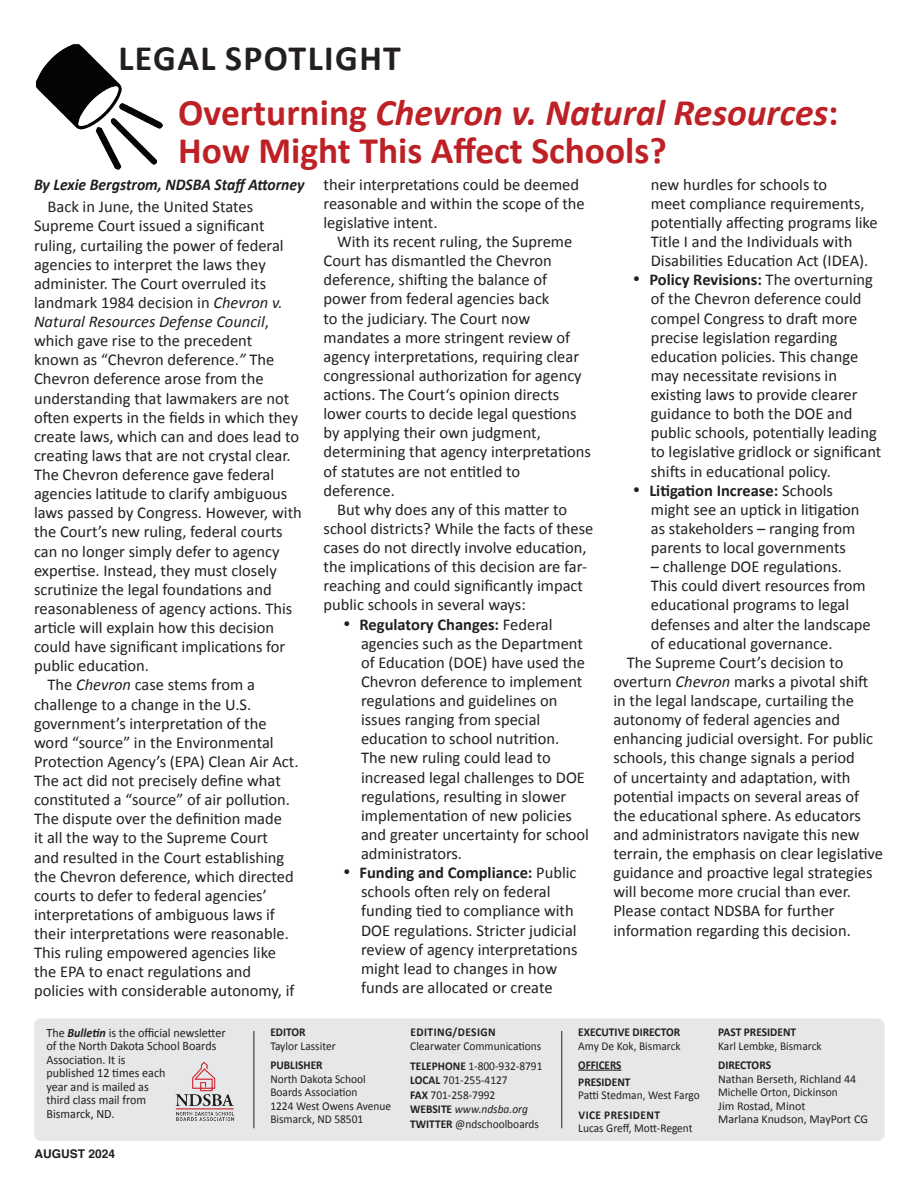
<style>
.page{position:relative;width:918px;height:1188px;background:#fff}
.page>*{position:absolute;margin:0;border:0;box-sizing:border-box;transform-origin:0 0}
.t1{font:italic 700 37.5px "Calibri";color:#bd2126}
.t2{font:700 37.5px "Calibri";color:#bd2126}
.t3{font:700 35.7px "Calibri";letter-spacing:.04em;color:#231f20}
.List_Paragraph{font:16.5px/19.2px "Calibri";color:#231f20}
.t4{font:italic 700 16.5px "Calibri";color:#231f20;scale:.95 1}
.t5{font:12.75px/13.5px "Calibri";color:#231f20;scale:.95 1}
.t6{font:12px/13.5px "Calibri";color:#231f20;scale:.95 1}
.t7{font:700 12px "Calibri";color:#231f20;scale:.95 1}
.t8{font:12px "Calibri";color:#231f20}
.t9{font:700 12px "Calibri";letter-spacing:.04em;color:#231f20;scale:.95 1}
.t10{font:italic 12px "Calibri";color:#231f20;scale:.95 1}
.t11{font:700 12px "Helvetica";color:#231f20}
.t12{font:700 12px "Calibri";color:#231f20;scale:.92 1}
.s1{font-style:normal}
.s2{font-weight:700}
.s3{font-style:italic}
.s4{font-weight:700;font-style:italic}
.s5{font-weight:700;font-style:normal}
</style>
<div class="page">
<div style="left:34px;top:1018px;width:851px;height:123px;background:#e6e7e9;border-radius:7px"></div>
<hr style="left:578px;top:1070px;width:43px;height:1px;background:#231f20">
<hr style="left:253px;top:1031px;width:1px;height:97px;background:#231f20">
<hr style="left:561px;top:1031px;width:1px;height:97px;background:#231f20">
<img style="left:175px;top:1061px;width:60px;height:60px">
<img style="left:36px;top:44px;width:127px;height:126px">
<p class="t3" style="left:118px;top:36px;width:284px">LEGAL SPOTLIGHT</p>
<p class="t1" style="left:178px;top:90px;width:662px"><span class="s1">Overturning</span> Chevron v. Natural Resources<span class="s1">:</span></p>
<p class="t2" style="left:178px;top:127px;width:490px">How Might This Affect Schools?</p>
<p class="List_Paragraph" style="left:324px;top:174px;width:263px">their interpretations could be deemed reasonable and within the scope of the legislative intent.</p>
<p class="List_Paragraph" style="left:324px;top:231px;width:269px;text-indent:14px">With its recent ruling, the Supreme Court has dismantled the Chevron deference, shifting the balance of power from federal agencies back<br>to the judiciary. The Court now mandates a more stringent review of agency interpretations, requiring clear congressional authorization for agency actions. The Court‘s opinion directs lower courts to decide legal questions by applying their own judgment, determining that agency interpretations of statutes are not entitled to deference.</p>
<p class="List_Paragraph" style="left:324px;top:499px;width:271px;text-indent:14px">But why does any of this matter to school districts? While the facts of these cases do not directly involve education, the implications of this decision are far&shy;reaching and could significantly impact public schools in several ways:</p>
<p class="List_Paragraph" style="left:361px;top:614px;width:229px;text-indent:-18px">• <span class="s2">Regulatory Changes:</span> Federal agencies such as the Department of Education (DOE) have used the<br>Chevron deference to implement regulations and guidelines on issues ranging from special education to school nutrition.<br>The new ruling could lead to increased legal challenges to DOE regulations, resulting in slower implementation of new policies and greater uncertainty for school administrators.</p>
<p class="List_Paragraph" style="left:361px;top:862px;width:218px;text-indent:-18px">• <span class="s2">Funding and Compliance:</span> Public schools often rely on federal funding tied to compliance with<br>DOE regulations. Stricter judicial review of agency interpretations might lead to changes in how funds are allocated or create</p>
<p class="t4" style="left:34px;top:174px;width:286px">By Lexie Bergstrom, NDSBA Staff Attorney</p>
<p class="List_Paragraph" style="left:34px;top:196px;width:269px;text-indent:14px">Back in June, the United States Supreme Court issued a significant ruling, curtailing the power of federal agencies to interpret the laws they administer. The Court overruled its landmark 1984 decision in <span class="s3">Chevron v.<br>Natural Resources Defense Council</span>, which gave rise to the precedent<br>known as “Chevron deference.<span class="s3">”</span> The Chevron deference arose from the understanding that lawmakers are not often experts in the fields in which they create laws, which can and does lead to creating laws that are not crystal clear.<br>The Chevron deference gave federal agencies latitude to clarify ambiguous laws passed by Congress. However, with the Court’s new ruling, federal courts can no longer simply defer to agency expertise. Instead, they must closely scrutinize the legal foundations and reasonableness of agency actions. This article will explain how this decision could have significant implications for public education.</p>
<p class="List_Paragraph" style="left:34px;top:675px;width:266px;text-indent:14px">The <span class="s3">Chevron</span> case stems from a challenge to a change in the U.S. government’s interpretation of the word “source” in the Environmental Protection Agency’s (EPA) Clean Air Act.<br>The act did not precisely define what constituted a “source” of air pollution.<br>The dispute over the definition made<br>it all the way to the Supreme Court<br>and resulted in the Court establishing the Chevron deference, which directed courts to defer to federal agencies’ interpretations of ambiguous laws if their interpretations were reasonable.<br>This ruling empowered agencies like the EPA to enact regulations and policies with considerable autonomy, if</p>
<p class="List_Paragraph" style="left:651px;top:174px;width:228px">new hurdles for schools to<br>meet compliance requirements, potentially affecting programs like<br>Title I and the Individuals with<br>Disabilities Education Act (IDEA).</p>
<p class="List_Paragraph" style="left:651px;top:269px;width:232px;text-indent:-18px">• <span class="s2">Policy Revisions:</span> The overturning of the Chevron deference could compel Congress to draft more precise legislation regarding education policies. This change may necessitate revisions in existing laws to provide clearer guidance to both the DOE and public schools, potentially leading to legislative gridlock or significant shifts in educational policy.</p>
<p class="List_Paragraph" style="left:651px;top:480px;width:210px;text-indent:-18px">• <span class="s2">Litigation Increase:</span> Schools might see an uptick in litigation as stakeholders – ranging from parents to local governments</p>
<p class="List_Paragraph" style="left:651px;top:556px;width:222px">– challenge DOE regulations.<br>This could divert resources from educational programs to legal defenses and alter the landscape of educational governance.</p>
<p class="List_Paragraph" style="left:613px;top:652px;width:271px;text-indent:14px">The Supreme Court’s decision to overturn <span class="s3">Chevron</span> marks a pivotal shift in the legal landscape, curtailing the autonomy of federal agencies and enhancing judicial oversight. For public schools, this change signals a period<br>of uncertainty and adaptation, with potential impacts on several areas of the educational sphere. As educators and administrators navigate this new terrain, the emphasis on clear legislative guidance and proactive legal strategies will become more crucial than ever.<br>Please contact NDSBA for further information regarding this decision.</p>
<p class="t5" style="left:46px;top:1025px;width:190px">The <span class="s4">Bulletin</span> is the official newsletter of the North Dakota School Boards<br>Association. It is<br>published 12 times each<br>year and is mailed as<br>third class mail from<br>Bismarck, ND.</p>
<p class="t11" style="left:35px;top:1145px;width:82px">AUGUST 2024</p>
<p class="t7" style="left:270px;top:1025px;width:39px">EDITOR</p>
<p class="t6" style="left:270px;top:1038px;width:70px">Taylor Lassiter</p>
<p class="t7" style="left:270px;top:1058px;width:57px">PUBLISHER</p>
<p class="t6" style="left:270px;top:1071px;width:102px">North Dakota School<br>Boards Association</p>
<p class="t6" style="left:270px;top:1098px;width:129px">1224 West Owens Avenue</p>
<p class="t6" style="left:270px;top:1112px;width:99px">Bismarck, ND 58501</p>
<p class="t9" style="left:411px;top:1025px;width:91px">EDITING/DESIGN</p>
<p class="t6" style="left:410px;top:1038px;width:139px">Clearwater Communications</p>
<p class="t6" style="left:410px;top:1059px;width:141px"><span class="s2">TELEPHONE</span> 1-800-932-8791</p>
<p class="t6" style="left:410px;top:1073px;width:104px"><span class="s2">LOCAL</span> 701-255-4127</p>
<p class="t6" style="left:410px;top:1087px;width:91px"><span class="s2">FAX</span> 701-258-7992</p>
<p class="t10" style="left:410px;top:1102px;width:125px"><span class="s5">WEBSITE</span> www.ndsba.org</p>
<p class="t6" style="left:410px;top:1116px;width:137px"><span class="s2">TWITTER</span> @ndschoolboards</p>
<p class="t7" style="left:578px;top:1025px;width:109px">EXECUTIVE DIRECTOR</p>
<p class="t6" style="left:578px;top:1038px;width:109px">Amy De Kok, Bismarck</p>
<p class="t12" style="left:578px;top:1058px;width:48px">OFFICERS</p>
<p class="t7" style="left:578px;top:1074px;width:57px">PRESIDENT</p>
<p class="t6" style="left:578px;top:1088px;width:129px">Patti Stedman, West Fargo</p>
<p class="t9" style="left:579px;top:1107px;width:87px">VICE PRESIDENT</p>
<p class="t6" style="left:578px;top:1121px;width:122px">Lucas Greff, Mott-Regent</p>
<p class="t7" style="left:718px;top:1025px;width:84px">PAST PRESIDENT</p>
<p class="t6" style="left:718px;top:1038px;width:110px">Karl Lembke, Bismarck</p>
<p class="t7" style="left:718px;top:1058px;width:57px">DIRECTORS</p>
<p class="t8" style="left:718px;top:1071px;width:140px">Nathan Berseth, Richland 44</p>
<p class="t6" style="left:718px;top:1085px;width:127px">Michelle Orton, Dickinson</p>
<p class="t8" style="left:718px;top:1098px;width:89px">Jim Rostad, Minot</p>
<p class="t8" style="left:718px;top:1112px;width:151px">Marlana Knudson, MayPort CG</p>
</div>
